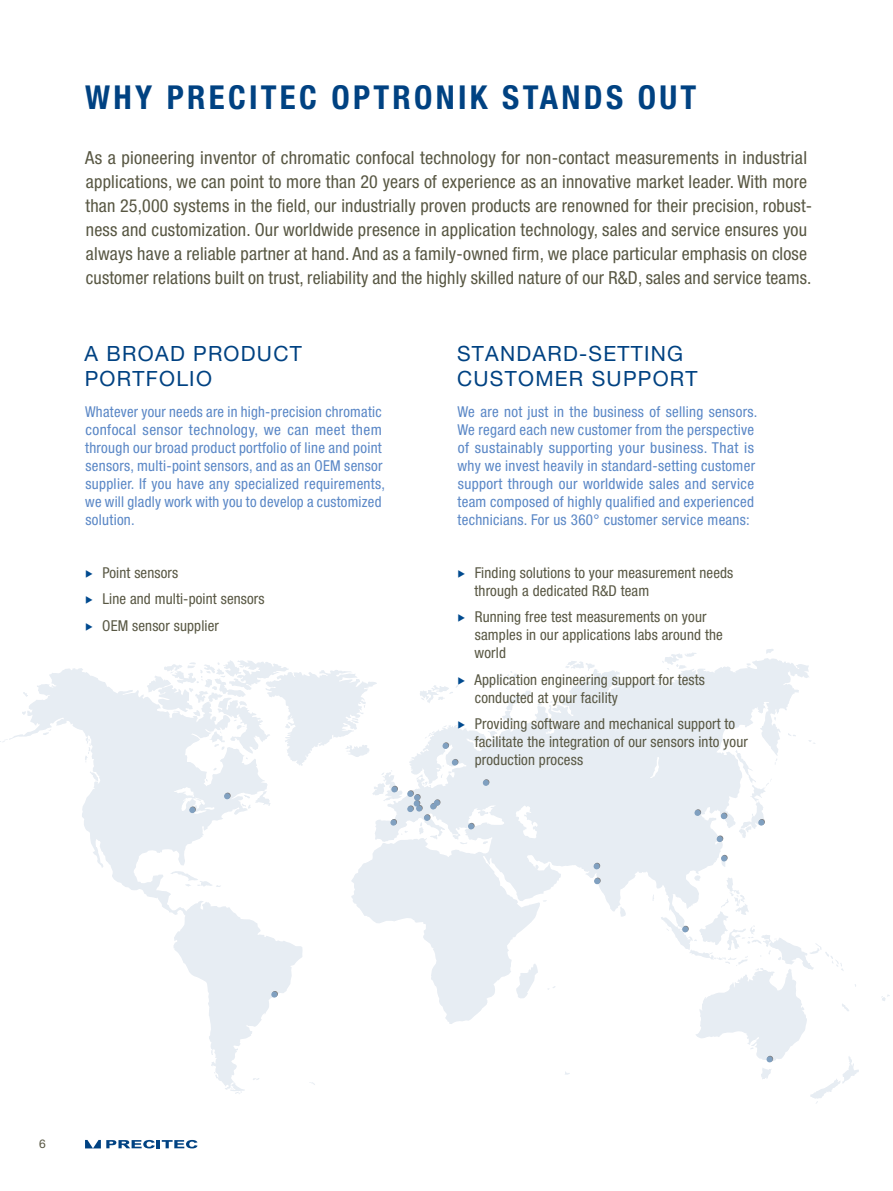
<style>
.page{position:relative;width:893px;height:1191px;background:#fff}
.page>*{position:absolute;margin:0;border:0;box-sizing:border-box;transform-origin:0 0}
.t1{font:700 condensed 33px "Helvetica Neue LT Pro";letter-spacing:.1em;color:#004282}
.t2{font:21px/25.2px "Helvetica Neue LT Pro";letter-spacing:.06em;color:#004282}
.t3{font:condensed 18px/24px "Helvetica Neue LT Pro";letter-spacing:.01em;color:#585743}
.t4{font:condensed 15px/18px "Helvetica Neue LT Pro";letter-spacing:.02em;color:#5a87c6}
.t5{font:condensed 15px/18px "Helvetica Neue LT Pro";letter-spacing:.01em;color:#585743}
.t6{font:12px "Helvetica Neue LT Pro";color:#585743}
.s1{color:#004a8f}
</style>
<div class="page">
<svg style="left:0;top:649px;width:890px;height:455px"></svg>
<svg style="left:650px;top:756px;width:9px;height:22px"></svg>
<svg style="left:516px;top:805px;width:22px;height:33px"></svg>
<svg style="left:174px;top:787px;width:41px;height:27px"></svg>
<svg style="left:224px;top:792px;width:7px;height:7px"></svg>
<svg style="left:271px;top:991px;width:7px;height:6px"></svg>
<svg style="left:391px;top:786px;width:7px;height:6px"></svg>
<svg style="left:390px;top:819px;width:7px;height:6px"></svg>
<svg style="left:407px;top:790px;width:33px;height:31px"></svg>
<div style="left:442px;top:743px;width:7px;height:6px;background:#80a0c0;border-radius:50%"></div>
<svg style="left:452px;top:759px;width:6px;height:6px"></svg>
<svg style="left:468px;top:823px;width:7px;height:6px"></svg>
<svg style="left:483px;top:779px;width:6px;height:7px"></svg>
<svg style="left:766px;top:1055px;width:7px;height:7px"></svg>
<svg style="left:594px;top:877px;width:7px;height:7px"></svg>
<svg style="left:594px;top:862px;width:6px;height:7px"></svg>
<svg style="left:758px;top:819px;width:7px;height:6px"></svg>
<svg style="left:721px;top:812px;width:6px;height:7px"></svg>
<svg style="left:694px;top:809px;width:7px;height:7px"></svg>
<svg style="left:721px;top:855px;width:7px;height:6px"></svg>
<svg style="left:682px;top:925px;width:7px;height:7px"></svg>
<svg style="left:717px;top:835px;width:6px;height:7px"></svg>
<svg style="left:85px;top:1140px;width:113px;height:8px"></svg>
<h1 class="t1" style="left:85px;top:77px;width:613px">WHY PRECITEC OPTRONIK STANDS OUT</h1>
<p class="t3" style="left:85px;top:145px;width:728px">As a pioneering inventor of chromatic confocal technology for non-contact measurements in industrial applications, we can point to more than 20 years of experience as an innovative market leader. With more than 25,000 systems in the field, our industrially proven products are renowned for their precision, robust&shy;ness and customization. Our worldwide presence in application technology, sales and service ensures you always have a reliable partner at hand. And as a family-owned firm, we place particular emphasis on close customer relations built on trust, reliability and the highly skilled nature of our R&amp;D, sales and service teams.</p>
<h2 class="t2" style="left:85px;top:340px;width:219px">A BROAD PRODUCT<br>PORTFOLIO</h2>
<p class="t4" style="left:85px;top:402px;width:302px">Whatever your needs are in high-precision chromatic confocal sensor technology, we can meet them through our broad product portfolio of line and point sensors, multi-point sensors, and as an OEM sensor supplier. If you have any specialized requirements, we will gladly work with you to develop a customized solution.</p>
<p class="t5" style="left:85px;top:559px;width:182px;line-height:26.5px"><span class="s1">▶</span> Point sensors<br><span class="s1">▶</span> Line and multi-point sensors <span class="s1">▶</span> OEM sensor supplier</p>
<h2 class="t2" style="left:457px;top:340px;width:242px">STANDARD-SETTING<br>CUSTOMER SUPPORT</h2>
<p class="t4" style="left:457px;top:402px;width:301px">We are not just in the business of selling sensors.<br>We regard each new customer from the perspective of sustainably supporting your business. That is why we invest heavily in standard-setting customer support through our worldwide sales and service team composed of highly qualified and experienced technicians. For us 360° customer service means:</p>
<p class="t5" style="left:475px;top:563px;width:260px;text-indent:-18px"><span class="s1">▶</span> Finding solutions to your measurement needs through a dedicated R&amp;D team</p>
<p class="t5" style="left:475px;top:608px;width:250px;text-indent:-18px"><span class="s1">▶</span> Running free test measurements on your samples in our applications labs around the world</p>
<p class="t5" style="left:475px;top:670px;width:232px;text-indent:-18px"><span class="s1">▶</span> Application engineering support for tests conducted at your facility</p>
<p class="t5" style="left:475px;top:715px;width:275px;text-indent:-18px"><span class="s1">▶</span> Providing software and mechanical support to facilitate the integration of our sensors into your production process</p>
<p class="t6" style="left:39px;top:1137px;width:8px">6</p>
</div>
